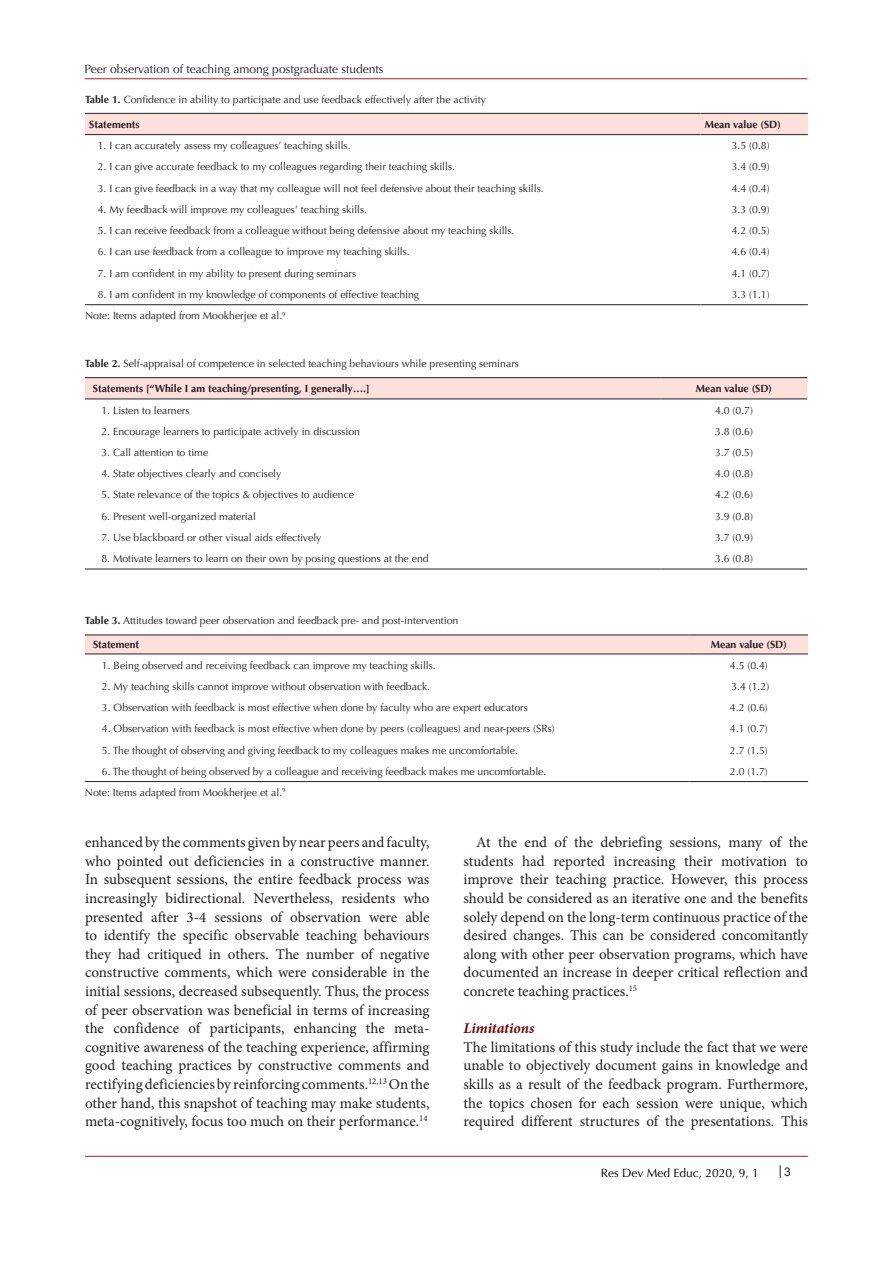
<style>
.page{position:relative;width:893px;height:1263px;background:#fff}
.page>*{position:absolute;margin:0;border:0;box-sizing:border-box;transform-origin:0 0}
.t1{font:15px/18.6px "Minion Pro";color:#231f20;text-align:justify}
.t2{font:italic 700 15px "Minion Pro";letter-spacing:-.005em;color:#710709}
.t3{font:12px "Optima LT Std";color:#231f20}
.t4{font:12px "Optima LT Std";color:#000}
.t5{font:12px "Arial";color:#231f20}
.List_Paragraph{font:10.5px "Optima LT Std";color:#231f20}
.List_Paragraph-2{font:700 10.5px "Optima LT Std";color:#231f20}
.s1{font-weight:700}
</style>
<div class="page">
<hr style="left:85px;top:78px;width:722px;height:1px;background:#b4191e">
<hr style="left:85px;top:1156px;width:723px;height:1px;background:#b4191e">
<svg style="left:780px;top:1165px;width:1px;height:13px"></svg>
<div style="left:85px;top:114px;width:723px;height:20px;background:#fddfdc"></div>
<hr style="left:85px;top:113px;width:615px;height:1px;background:#231f20">
<hr style="left:700px;top:113px;width:108px;height:1px;background:#231f20">
<hr style="left:85px;top:134px;width:615px;height:1px;background:#231f20">
<hr style="left:700px;top:134px;width:108px;height:1px;background:#231f20">
<hr style="left:85px;top:304px;width:615px;height:1px;background:#231f20">
<hr style="left:700px;top:304px;width:108px;height:1px;background:#231f20">
<div style="left:85px;top:378px;width:722px;height:20px;background:#fddfdc"></div>
<hr style="left:85px;top:377px;width:576px;height:1px;background:#231f20">
<hr style="left:661px;top:377px;width:146px;height:1px;background:#231f20">
<hr style="left:85px;top:398px;width:576px;height:1px;background:#231f20">
<hr style="left:661px;top:398px;width:146px;height:1px;background:#231f20">
<hr style="left:85px;top:569px;width:576px;height:1px;background:#231f20">
<hr style="left:661px;top:569px;width:146px;height:1px;background:#231f20">
<svg style="left:85px;top:635px;width:723px;height:19px;background:#f2d5d2"></svg>
<hr style="left:85px;top:634px;width:605px;height:1px;background:#231f20">
<hr style="left:690px;top:634px;width:118px;height:1px;background:#231f20">
<hr style="left:85px;top:654px;width:605px;height:1px;background:#231f20">
<hr style="left:690px;top:654px;width:118px;height:1px;background:#231f20">
<hr style="left:85px;top:781px;width:605px;height:1px;background:#231f20">
<hr style="left:690px;top:781px;width:118px;height:1px;background:#231f20">
<p class="t3" style="left:85px;top:62px;width:300px">Peer observation of teaching among postgraduate students</p>
<p class="List_Paragraph" style="left:85px;top:93px;width:402px"><span class="s1">Table 1.</span> Confidence in ability to participate and use feedback effectively after the activity</p>
<p class="List_Paragraph-2" style="left:89px;top:118px;width:52px">Statements</p>
<p class="List_Paragraph-2" style="left:705px;top:118px;width:78px">Mean value (SD)</p>
<p class="List_Paragraph" style="left:98px;top:140px;width:254px">1. I can accurately assess my colleagues’ teaching skills.</p>
<p class="List_Paragraph" style="left:732px;top:140px;width:39px">3.5 (0.8)</p>
<p class="List_Paragraph" style="left:98px;top:161px;width:359px">2. I can give accurate feedback to my colleagues regarding their teaching skills.</p>
<p class="List_Paragraph" style="left:732px;top:161px;width:39px">3.4 (0.9)</p>
<p class="List_Paragraph" style="left:98px;top:182px;width:447px">3. I can give feedback in a way that my colleague will not feel defensive about their teaching skills.</p>
<p class="List_Paragraph" style="left:732px;top:182px;width:39px">4.4 (0.4)</p>
<p class="List_Paragraph" style="left:98px;top:203px;width:271px">4. My feedback will improve my colleagues’ teaching skills.</p>
<p class="List_Paragraph" style="left:732px;top:203px;width:39px">3.3 (0.9)</p>
<p class="List_Paragraph" style="left:98px;top:224px;width:418px">5. I can receive feedback from a colleague without being defensive about my teaching skills.</p>
<p class="List_Paragraph" style="left:732px;top:224px;width:39px">4.2 (0.5)</p>
<p class="List_Paragraph" style="left:98px;top:246px;width:314px">6. I can use feedback from a colleague to improve my teaching skills.</p>
<p class="List_Paragraph" style="left:732px;top:246px;width:39px">4.6 (0.4)</p>
<p class="List_Paragraph" style="left:98px;top:267px;width:260px">7. I am confident in my ability to present during seminars</p>
<p class="List_Paragraph" style="left:732px;top:267px;width:39px">4.1 (0.7)</p>
<p class="List_Paragraph" style="left:98px;top:288px;width:323px">8. I am confident in my knowledge of components of effective teaching</p>
<p class="List_Paragraph" style="left:732px;top:288px;width:39px">3.3 (1.1)</p>
<p class="List_Paragraph" style="left:85px;top:309px;width:202px">Note: Items adapted from Mookherjee et al.<sup>9</sup></p>
<p class="List_Paragraph" style="left:85px;top:357px;width:436px"><span class="s1">Table 2.</span> Self-appraisal of competence in selected teaching behaviours while presenting seminars</p>
<p class="List_Paragraph-2" style="left:93px;top:382px;width:278px">Statements [“While I am teaching/presenting, I generally….]</p>
<p class="List_Paragraph-2" style="left:696px;top:382px;width:78px">Mean value (SD)</p>
<p class="List_Paragraph" style="left:101px;top:404px;width:90px">1. Listen to learners</p>
<p class="List_Paragraph" style="left:715px;top:404px;width:39px">4.0 (0.7)</p>
<p class="List_Paragraph" style="left:101px;top:425px;width:260px">2. Encourage learners to participate actively in discussion</p>
<p class="List_Paragraph" style="left:715px;top:425px;width:39px">3.8 (0.6)</p>
<p class="List_Paragraph" style="left:101px;top:446px;width:108px">3. Call attention to time</p>
<p class="List_Paragraph" style="left:715px;top:446px;width:39px">3.7 (0.5)</p>
<p class="List_Paragraph" style="left:101px;top:467px;width:182px">4. State objectives clearly and concisely</p>
<p class="List_Paragraph" style="left:715px;top:467px;width:39px">4.0 (0.8)</p>
<p class="List_Paragraph" style="left:101px;top:489px;width:254px">5. State relevance of the topics &amp; objectives to audience</p>
<p class="List_Paragraph" style="left:715px;top:489px;width:39px">4.2 (0.6)</p>
<p class="List_Paragraph" style="left:101px;top:510px;width:156px">6. Present well-organized material</p>
<p class="List_Paragraph" style="left:715px;top:510px;width:39px">3.9 (0.8)</p>
<p class="List_Paragraph" style="left:101px;top:531px;width:222px">7. Use blackboard or other visual aids effectively</p>
<p class="List_Paragraph" style="left:715px;top:531px;width:39px">3.7 (0.9)</p>
<p class="List_Paragraph" style="left:101px;top:552px;width:329px">8. Motivate learners to learn on their own by posing questions at the end</p>
<p class="List_Paragraph" style="left:715px;top:552px;width:39px">3.6 (0.8)</p>
<p class="List_Paragraph" style="left:85px;top:615px;width:375px"><span class="s1">Table 3.</span> Attitudes toward peer observation and feedback pre- and post-intervention</p>
<p class="List_Paragraph-2" style="left:93px;top:639px;width:48px">Statement</p>
<p class="List_Paragraph-2" style="left:711px;top:639px;width:78px">Mean value (SD)</p>
<p class="List_Paragraph" style="left:102px;top:659px;width:335px">1. Being observed and receiving feedback can improve my teaching skills.</p>
<p class="List_Paragraph" style="left:730px;top:659px;width:39px">4.5 (0.4)</p>
<p class="List_Paragraph" style="left:102px;top:680px;width:330px">2. My teaching skills cannot improve without observation with feedback.</p>
<p class="List_Paragraph" style="left:731px;top:680px;width:39px">3.4 (1.2)</p>
<p class="List_Paragraph" style="left:102px;top:701px;width:427px">3. Observation with feedback is most effective when done by faculty who are expert educators</p>
<p class="List_Paragraph" style="left:730px;top:701px;width:39px">4.2 (0.6)</p>
<p class="List_Paragraph" style="left:102px;top:723px;width:454px">4. Observation with feedback is most effective when done by peers (colleagues) and near-peers (SRs)</p>
<p class="List_Paragraph" style="left:730px;top:723px;width:39px">4.1 (0.7)</p>
<p class="List_Paragraph" style="left:102px;top:744px;width:418px">5. The thought of observing and giving feedback to my colleagues makes me uncomfortable.</p>
<p class="List_Paragraph" style="left:730px;top:744px;width:39px">2.7 (1.5)</p>
<p class="List_Paragraph" style="left:102px;top:765px;width:446px">6. The thought of being observed by a colleague and receiving feedback makes me uncomfortable.</p>
<p class="List_Paragraph" style="left:730px;top:765px;width:39px">2.0 (1.7)</p>
<p class="List_Paragraph" style="left:85px;top:786px;width:202px">Note: Items adapted from Mookherjee et al.<sup>9</sup></p>
<p class="t1" style="left:85px;top:833px;width:346px">enhanced by the comments given by near peers and faculty, who pointed out deficiencies in a constructive manner.<br>In subsequent sessions, the entire feedback process was increasingly bidirectional. Nevertheless, residents who presented after 3-4 sessions of observation were able to identify the specific observable teaching behaviours they had critiqued in others. The number of negative constructive comments, which were considerable in the initial sessions, decreased subsequently. Thus, the process of peer observation was beneficial in terms of increasing the confidence of participants, enhancing the meta&shy;cognitive awareness of the teaching experience, affirming good teaching practices by constructive comments and rectifying deficiencies by reinforcing comments.<sup>12,13</sup> On the other hand, this snapshot of teaching may make students, meta-cognitively, focus too much on their performance.<sup>14</sup></p>
<p class="t1" style="left:463px;top:833px;width:346px;text-indent:13px">At the end of the debriefing sessions, many of the students had reported increasing their motivation to improve their teaching practice. However, this process should be considered as an iterative one and the benefits solely depend on the long-term continuous practice of the desired changes. This can be considered concomitantly along with other peer observation programs, which have documented an increase in deeper critical reflection and concrete teaching practices.<sup>15</sup></p>
<p class="t2" style="left:463px;top:1018px;width:73px">Limitations</p>
<p class="t1" style="left:463px;top:1038px;width:346px">The limitations of this study include the fact that we were unable to objectively document gains in knowledge and skills as a result of the feedback program. Furthermore, the topics chosen for each session were unique, which required different structures of the presentations. This</p>
<p class="t4" style="left:601px;top:1165px;width:160px">Res Dev Med Educ, 2020, 9, 1</p>
<p class="t5" style="left:784px;top:1164px;width:8px">3</p>
</div>
